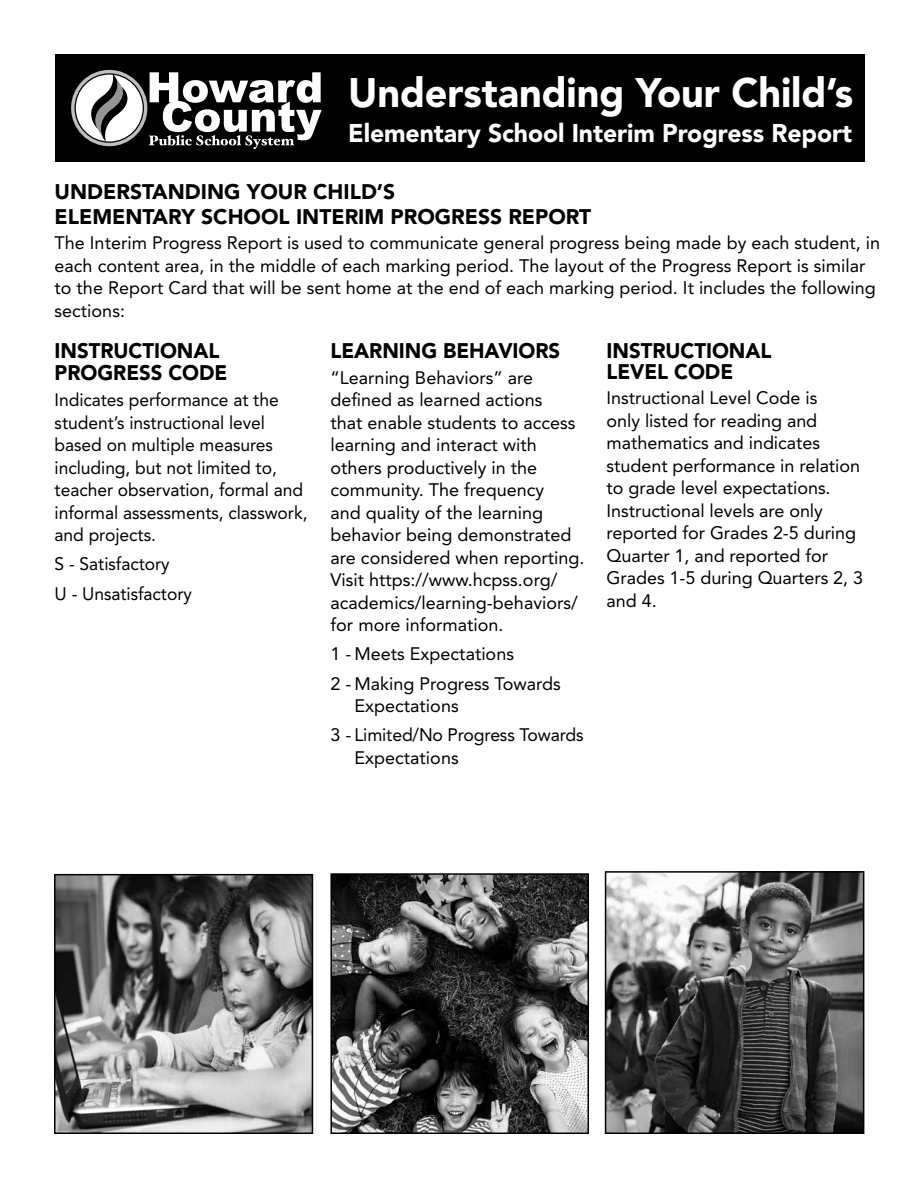
<style>
.page{position:relative;width:918px;height:1188px;background:#fff}
.page>*{position:absolute;margin:0;border:0;box-sizing:border-box;transform-origin:0 0}
.t1{font:900 40.8px "Avenir LT Std";color:#fff}
.t2{font:900 25.5px "Avenir LT Std";letter-spacing:-.005em;color:#fff}
.t3{font:900 21px/22.5px "Avenir LT Std";letter-spacing:-.005em;color:#000}
.t4{font:18px/22.5px "Avenir LT Std";color:#000}
</style>
<div class="page">
<div style="left:55px;top:54px;width:810px;height:108px;background:#000"></div>
<svg style="left:149px;top:72px;width:173px;height:77px"></svg>
<svg style="left:71px;top:70px;width:76px;height:76px"></svg>
<svg style="left:75px;top:74px;width:68px;height:68px"></svg>
<svg style="left:81px;top:74px;width:57px;height:68px"></svg>
<img style="left:333px;top:876px;width:253px;height:255px">
<div style="left:330px;top:873px;width:259px;height:261px;border:2px solid #000"></div>
<img style="left:608px;top:874px;width:253px;height:257px">
<div style="left:605px;top:871px;width:259px;height:263px;border:2px solid #000"></div>
<img style="left:57px;top:877px;width:253px;height:254px">
<div style="left:54px;top:874px;width:259px;height:260px;border:2px solid #000"></div>
<h1 class="t1" style="left:348px;top:69px;width:507px">UNDERSTANDING YOUR CHILD’S</h1>
<h2 class="t2" style="left:348px;top:118px;width:505px">ELEMENTARY SCHOOL INTERIM PROGRESS REPORT</h2>
<p class="t3" style="left:55px;top:180px;width:538px;line-height:24.3px">UNDERSTANDING YOUR CHILD’S<br>ELEMENTARY SCHOOL INTERIM PROGRESS REPORT</p>
<p class="t4" style="left:55px;top:232px;width:827px">The Interim Progress Report is used to communicate general progress being made by each student, in each content area, in the middle of each marking period. The layout of the Progress Report is similar to the Report Card that will be sent home at the end of each marking period. It includes the following sections:</p>
<p class="t3" style="left:55px;top:339px;width:174px">INSTRUCTIONAL<br>PROGRESS CODE</p>
<p class="t4" style="left:55px;top:389px;width:254px">Indicates performance at the student’s instructional level based on multiple measures including, but not limited to, teacher observation, formal and informal assessments, classwork, and projects.</p>
<p class="t4" style="left:55px;top:550px;width:139px;line-height:29.2px">S - Satisfactory<br>U - Unsatisfactory</p>
<p class="t3" style="left:331px;top:339px;width:231px">LEARNING BEHAVIORS</p>
<p class="t4" style="left:331px;top:366px;width:255px">“Learning Behaviors” are defined as learned actions<br>that enable students to access learning and interact with others productively in the community. The frequency<br>and quality of the learning behavior being demonstrated are considered when reporting.<br>Visit https://www.hcpss.org/ academics/learning-behaviors/ for more information.</p>
<p class="t4" style="left:331px;top:640px;width:232px;line-height:29.2px">1 - Meets Expectations<br>2 - Making Progress Towards</p>
<p class="t4" style="left:331px;top:691px;width:254px;line-height:29.2px;text-indent:24px">Expectations<br>3 - Limited/No Progress Towards</p>
<p class="t4" style="left:355px;top:747px;width:106px">Expectations</p>
<p class="t3" style="left:607px;top:340px;width:166px;line-height:20.9px">INSTRUCTIONAL<br>LEVEL CODE</p>
<p class="t4" style="left:607px;top:387px;width:258px">Instructional Level Code is<br>only listed for reading and mathematics and indicates student performance in relation to grade level expectations.<br>Instructional levels are only reported for Grades 2-5 during<br>Quarter 1, and reported for<br>Grades 1-5 during Quarters 2, 3 and 4.</p>
</div>
